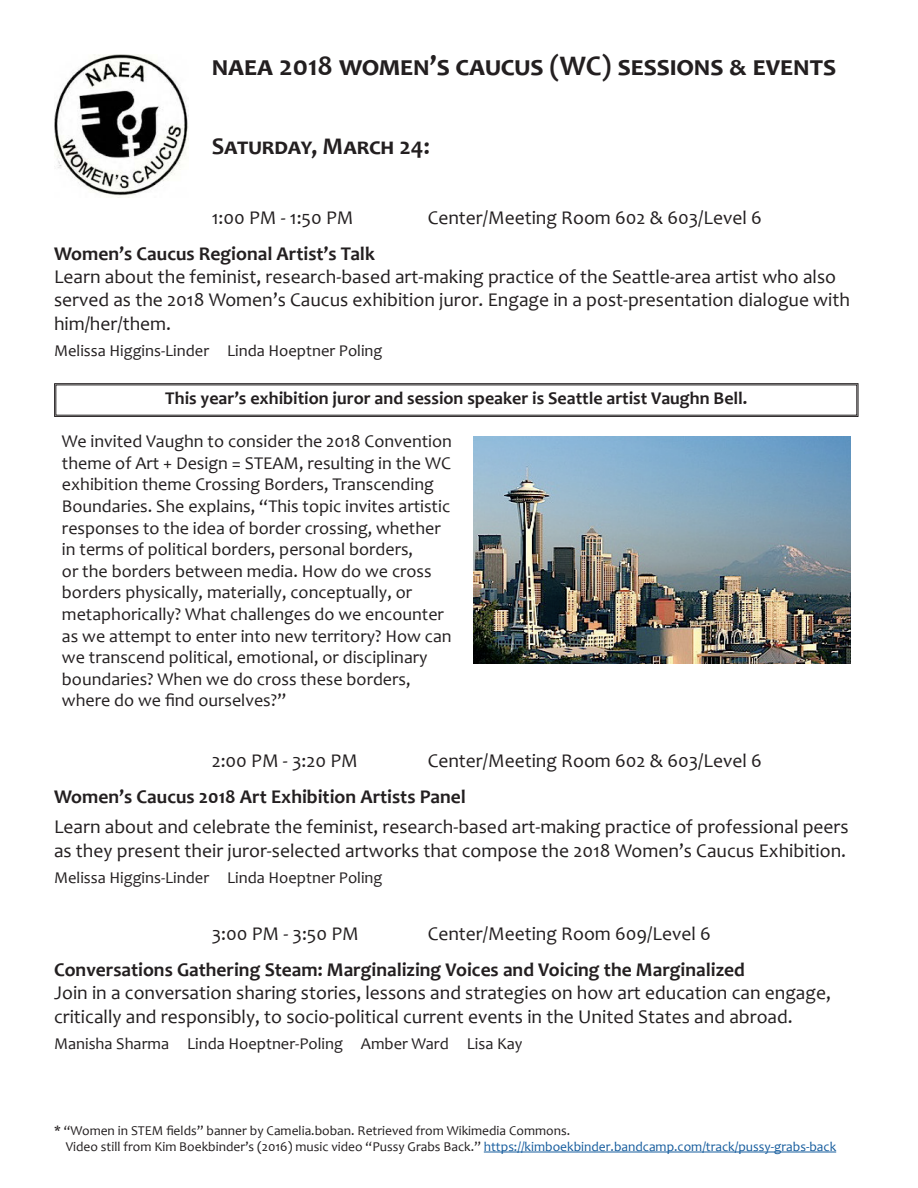
<style>
.page{position:relative;width:918px;height:1188px;background:#fff}
.page>*{position:absolute;margin:0;border:0;box-sizing:border-box;transform-origin:0 0}
.t1{font:700 28.5px "Candara";letter-spacing:.01em;color:#231f20}
.t2{font:700 24px "Candara";letter-spacing:.045em;color:#231f20}
.t3{font:19.5px/23.4px "Candara";color:#231f20}
.t4{font:700 19.5px "Candara";color:#231f20}
.t5{font:18px/21.6px "Candara";color:#231f20}
.t6{font:700 18px "Candara";color:#231f20}
.t7{font:16.5px "Candara";color:#231f20}
.t8{font:13.5px "Candara";color:#231f20}
.s1{color:#175d9e}
</style>
<div class="page">
<img style="left:54px;top:54px;width:135px;height:142px">
<svg style="left:54px;top:383px;width:804px;height:34px"></svg>
<img style="left:474px;top:436px;width:377px;height:227px">
<hr style="left:484px;top:1152px;width:352px;height:1px;background:#175d9e">
<p class="t1" style="left:212px;top:48px;width:626px">naea 2018 women’s caucus (WC) sessions &amp; events</p>
<p class="t2" style="left:212px;top:131px;width:220px">Saturday, March 24:</p>
<p class="t3" style="left:212px;top:205px;width:143px">1:00 PM - 1:50 PM</p>
<p class="t3" style="left:428px;top:205px;width:336px">Center/Meeting Room 602 &amp; 603/Level 6</p>
<p class="t4" style="left:54px;top:241px;width:322px">Women’s Caucus Regional Artist’s Talk</p>
<p class="t3" style="left:54px;top:265px;width:798px">Learn about the feminist, research-based art-making practice of the Seattle-area artist who also served as the 2018 Women’s Caucus exhibition juror. Engage in a post-presentation dialogue with him/her/them.</p>
<p class="t7" style="left:54px;top:341px;width:330px">Melissa Higgins-Linder Linda Hoeptner Poling</p>
<p class="t6" style="left:165px;top:387px;width:584px">This year’s exhibition juror and session speaker is Seattle artist Vaughn Bell.</p>
<p class="t5" style="left:62px;top:430px;width:392px">We invited Vaughn to consider the 2018 Convention theme of Art + Design = STEAM, resulting in the WC exhibition theme Crossing Borders, Transcending Boundaries. She explains, “This topic invites artistic responses to the idea of border crossing, whether in terms of political borders, personal borders,<br>or the borders between media. How do we cross borders physically, materially, conceptually, or metaphorically? What challenges do we encounter as we attempt to enter into new territory? How can we transcend political, emotional, or disciplinary boundaries? When we do cross these borders, where do we find ourselves?”</p>
<p class="t3" style="left:212px;top:749px;width:148px">2:00 PM - 3:20 PM</p>
<p class="t3" style="left:428px;top:749px;width:336px">Center/Meeting Room 602 &amp; 603/Level 6</p>
<p class="t4" style="left:54px;top:785px;width:413px">Women’s Caucus 2018 Art Exhibition Artists Panel</p>
<p class="t3" style="left:54px;top:815px;width:796px">Learn about and celebrate the feminist, research-based art-making practice of professional peers as they present their juror-selected artworks that compose the 2018 Women’s Caucus Exhibition.</p>
<p class="t7" style="left:54px;top:868px;width:330px">Melissa Higgins-Linder Linda Hoeptner Poling</p>
<p class="t3" style="left:212px;top:922px;width:149px">3:00 PM - 3:50 PM</p>
<p class="t3" style="left:428px;top:922px;width:285px">Center/Meeting Room 609/Level 6</p>
<p class="t4" style="left:54px;top:957px;width:692px">Conversations Gathering Steam: Marginalizing Voices and Voicing the Marginalized</p>
<p class="t3" style="left:54px;top:981px;width:779px">Join in a conversation sharing stories, lessons and strategies on how art education can engage, critically and responsibly, to socio-political current events in the United States and abroad.</p>
<p class="t7" style="left:54px;top:1034px;width:470px">Manisha Sharma Linda Hoeptner-Poling Amber Ward Lisa Kay</p>
<p class="t8" style="left:54px;top:1122px;width:518px">* “Women in STEM fields” banner by Camelia.boban. Retrieved from Wikimedia Commons.</p>
<p class="t8" style="left:66px;top:1138px;width:772px">Video still from Kim Boekbinder’s (2016) music video “Pussy Grabs Back.” <span class="s1">https://kimboekbinder.bandcamp.com/track/pussy-grabs-back</span></p>
</div>
